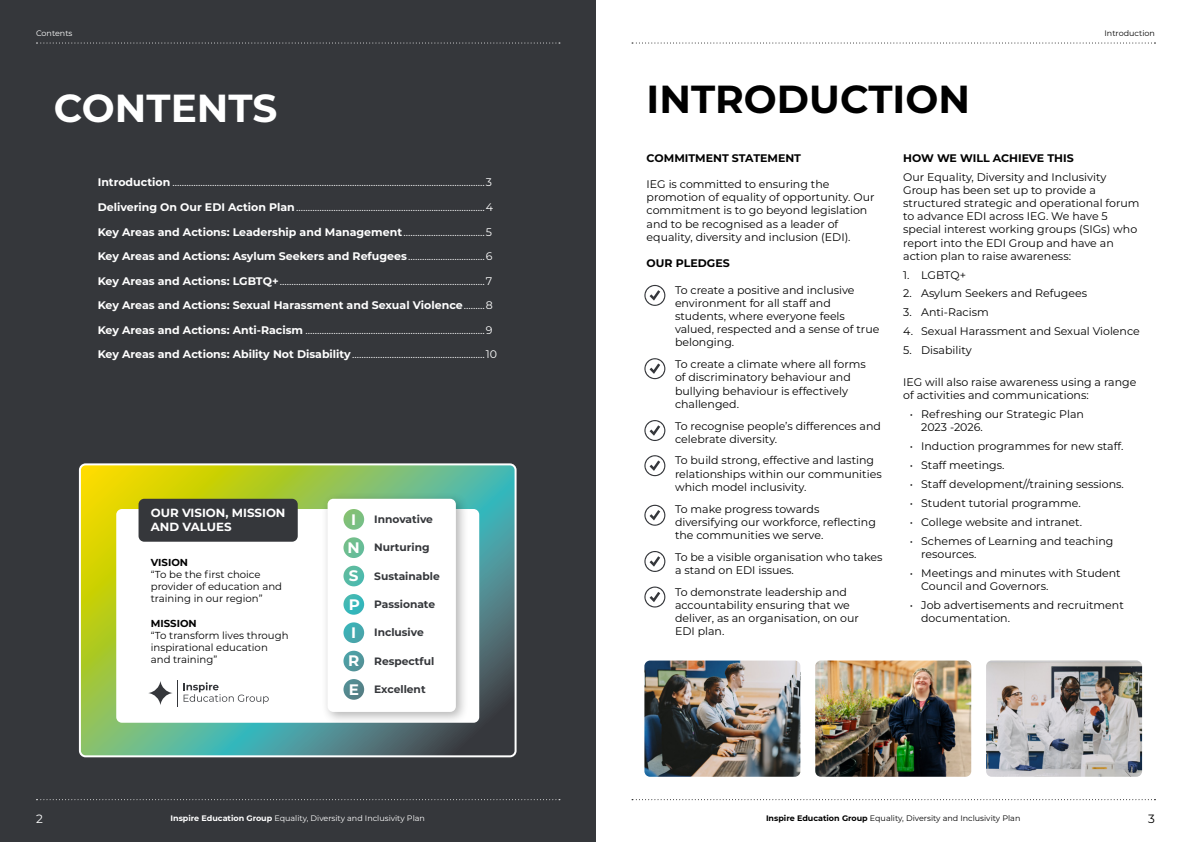
<style>
.page{position:relative;width:1191px;height:842px;background:#fff}
.page>*{position:absolute;margin:0;border:0;box-sizing:border-box;transform-origin:0 0}
.t1{font:700 39.1px "Montserrat";color:#000}
.t2{font:700 39.1px "Montserrat";color:#fff}
.t3{font:700 15.2px/28.3px "Montserrat";color:#fff;text-align:justify}
.t4{font:12px "Montserrat";color:#fff}
.t5{font:12px "Montserrat";color:#000}
.t6{font:700 11.8px/14.2px "Montserrat";color:#fff}
.t7{font:11px/13.2px "Montserrat";color:#000}
.t8{font:11px "Montserrat";color:#fff}
.t9{font:700 11px "Montserrat";color:#fff}
.t10{font:700 11px "Montserrat";color:#000}
.t11{font:700 10.7px "Montserrat";color:#35373b}
.t12{font:10.1px/12.2px "Montserrat";color:#000}
.t13{font:700 10.1px "Montserrat";color:#000}
.t14{font:8px "Montserrat";color:#000}
.t15{font:8px "Montserrat";color:#fff}
.s1{font-weight:700}
.s2{font-weight:400}
</style>
<div class="page">
<div style="left:0;top:0;width:595px;height:842px;background:#35373b"></div>
<svg style="left:80px;top:466px;width:435px;height:290px;background:#7fa959"></svg>
<div style="left:79px;top:463px;width:437px;height:294px;border:2px solid #fff;border-radius:6px"></div>
<div style="left:116px;top:509px;width:363px;height:214px;background:#fff;border-radius:6px"></div>
<div style="left:320px;top:492px;width:148px;height:233px;background:#000;opacity:.3"></div>
<div style="left:327px;top:499px;width:129px;height:213px;background:#fff;border-radius:6px"></div>
<svg style="left:183px;top:682px;width:86px;height:22px"></svg>
<svg style="left:148px;top:681px;width:25px;height:24px"></svg>
<div style="left:138px;top:499px;width:160px;height:43px;background:#35373b;border-radius:6px"></div>
<svg style="left:343px;top:537px;width:21px;height:21px"></svg>
<svg style="left:343px;top:566px;width:21px;height:20px"></svg>
<svg style="left:343px;top:594px;width:21px;height:21px"></svg>
<svg style="left:343px;top:622px;width:21px;height:21px"></svg>
<svg style="left:343px;top:509px;width:21px;height:21px"></svg>
<div style="left:343px;top:651px;width:21px;height:20px;background:#509aa0;border-radius:10px"></div>
<div style="left:343px;top:679px;width:21px;height:21px;background:#54878d;border-radius:10px"></div>
<img style="left:986px;top:660px;width:156px;height:117px">
<img style="left:644px;top:660px;width:156px;height:117px">
<img style="left:815px;top:660px;width:156px;height:117px">
<svg style="left:644px;top:285px;width:21px;height:21px"></svg>
<svg style="left:644px;top:358px;width:21px;height:21px"></svg>
<svg style="left:644px;top:420px;width:21px;height:21px"></svg>
<svg style="left:644px;top:455px;width:21px;height:21px"></svg>
<svg style="left:644px;top:505px;width:21px;height:21px"></svg>
<svg style="left:644px;top:551px;width:21px;height:21px"></svg>
<svg style="left:644px;top:586px;width:21px;height:21px"></svg>
<svg style="left:632px;top:799px;width:523px;height:1px"></svg>
<svg style="left:632px;top:43px;width:523px;height:1px"></svg>
<svg style="left:36px;top:799px;width:524px;height:1px"></svg>
<svg style="left:36px;top:43px;width:524px;height:1px"></svg>
<p class="t15" style="left:36px;top:28px;width:38px">Contents</p>
<h1 class="t2" style="left:54px;top:80px;width:225px">CONTENTS</h1>
<h1 class="t1" style="left:646px;top:71px;width:325px">INTRODUCTION</h1>
<p class="t14" style="left:1104px;top:28px;width:52px">Introduction</p>
<p class="t8" style="left:98px;top:175px;width:396px"><span class="s1">Introduction</span> ......................................................................................................................................3</p>
<p class="t8" style="left:98px;top:199px;width:397px"><span class="s1">Delivering On Our EDI Action Plan</span>.................................................................................4</p>
<p class="t9" style="left:98px;top:224px;width:396px">Key Areas and Actions: Leadership and Management<span class="s2">...................................5</span></p>
<p class="t9" style="left:98px;top:248px;width:396px">Key Areas and Actions: Asylum Seekers and Refugees<span class="s2">.................................6</span></p>
<p class="t8" style="left:98px;top:273px;width:396px"><span class="s1">Key Areas and Actions: LGBTQ+</span>........................................................................................7</p>
<p class="t9" style="left:98px;top:297px;width:397px">Key Areas and Actions: Sexual Harassment and Sexual Violence<span class="s2">.........8</span></p>
<p class="t8" style="left:98px;top:322px;width:396px"><span class="s1">Key Areas and Actions: Anti-Racism</span> .............................................................................9</p>
<p class="t8" style="left:98px;top:347px;width:401px"><span class="s1">Key Areas and Actions: Ability Not Disability</span>.........................................................10</p>
<p class="t6" style="left:151px;top:505px;width:136px">OUR VISION, MISSION<br>AND VALUES</p>
<p class="t11" style="left:374px;top:512px;width:60px">Innovative</p>
<p class="t11" style="left:374px;top:540px;width:57px">Nurturing</p>
<p class="t11" style="left:374px;top:568px;width:67px">Sustainable</p>
<p class="t11" style="left:374px;top:597px;width:62px">Passionate</p>
<p class="t11" style="left:374px;top:625px;width:51px">Inclusive</p>
<p class="t11" style="left:374px;top:653px;width:62px">Respectful</p>
<p class="t11" style="left:374px;top:682px;width:53px">Excellent</p>
<h2 class="t3" style="left:351px;top:504px;width:6px">I</h2>
<h2 class="t3" style="left:347px;top:533px;width:14px">N S P I</h2>
<p class="t13" style="left:151px;top:555px;width:39px">VISION</p>
<p class="t12" style="left:151px;top:568px;width:133px">“To be the first choice provider of education and training in our region”</p>
<p class="t13" style="left:151px;top:616px;width:47px">MISSION</p>
<p class="t12" style="left:151px;top:629px;width:139px">“To transform lives through inspirational education and training”</p>
<h2 class="t3" style="left:348px;top:646px;width:13px">R<br>E</h2>
<p class="t10" style="left:646px;top:150px;width:156px">COMMITMENT STATEMENT</p>
<p class="t7" style="left:646px;top:177px;width:229px">IEG is committed to ensuring the promotion of equality of opportunity. Our commitment is to go beyond legislation and to be recognised as a leader of equality, diversity and inclusion (EDI).</p>
<p class="t10" style="left:646px;top:255px;width:85px">OUR PLEDGES</p>
<p class="t7" style="left:675px;top:283px;width:206px">To create a positive and inclusive environment for all staff and students, where everyone feels valued, respected and a sense of true belonging.</p>
<p class="t7" style="left:675px;top:357px;width:192px">To create a climate where all forms of discriminatory behaviour and bullying behaviour is effectively challenged.</p>
<p class="t7" style="left:675px;top:419px;width:207px">To recognise people’s differences and celebrate diversity.</p>
<p class="t7" style="left:675px;top:453px;width:208px">To build strong, effective and lasting relationships within our communities which model inclusivity.</p>
<p class="t7" style="left:675px;top:502px;width:202px">To make progress towards diversifying our workforce, reflecting the communities we serve.</p>
<p class="t7" style="left:675px;top:550px;width:209px">To be a visible organisation who takes a stand on EDI issues.</p>
<p class="t7" style="left:675px;top:585px;width:185px">To demonstrate leadership and accountability ensuring that we deliver, as an organisation, on our<br>EDI plan.</p>
<p class="t10" style="left:903px;top:150px;width:172px">HOW WE WILL ACHIEVE THIS</p>
<p class="t7" style="left:903px;top:170px;width:238px">Our Equality, Diversity and Inclusivity Group has been set up to provide a structured strategic and operational forum to advance EDI across IEG. We have 5 special interest working groups (SIGs) who report into the EDI Group and have an action plan to raise awareness:</p>
<p class="t7" style="left:903px;top:268px;width:64px">1. LGBTQ+</p>
<p class="t7" style="left:903px;top:287px;width:185px">2. Asylum Seekers and Refugees</p>
<p class="t7" style="left:903px;top:305px;width:87px">3. Anti-Racism</p>
<p class="t7" style="left:903px;top:324px;width:238px">4. Sexual Harassment and Sexual Violence</p>
<p class="t7" style="left:903px;top:343px;width:70px">5. Disability</p>
<p class="t7" style="left:903px;top:375px;width:235px">IEG will also raise awareness using a range of activities and communications:</p>
<p class="t7" style="left:921px;top:407px;width:164px;text-indent:-11px">• Refreshing our Strategic Plan<br>2023 -2026.</p>
<p class="t7" style="left:910px;top:439px;width:215px">• Induction programmes for new staff.</p>
<p class="t7" style="left:910px;top:458px;width:96px">• Staff meetings.</p>
<p class="t7" style="left:910px;top:477px;width:216px">• Staff development//training sessions.</p>
<p class="t7" style="left:910px;top:496px;width:172px">• Student tutorial programme.</p>
<p class="t7" style="left:910px;top:515px;width:174px">• College website and intranet.</p>
<p class="t7" style="left:921px;top:534px;width:194px;text-indent:-11px">• Schemes of Learning and teaching resources.</p>
<p class="t7" style="left:921px;top:566px;width:201px;text-indent:-11px">• Meetings and minutes with Student<br>Council and Governors.</p>
<p class="t7" style="left:921px;top:598px;width:204px;text-indent:-11px">• Job advertisements and recruitment documentation.</p>
<p class="t4" style="left:36px;top:810px;width:8px">2</p>
<p class="t15" style="left:170px;top:812px;width:256px"><span class="s1">Inspire Education Group</span> Equality, Diversity and Inclusivity Plan</p>
<p class="t14" style="left:766px;top:812px;width:256px"><span class="s1">Inspire Education Group</span> Equality, Diversity and Inclusivity Plan</p>
<p class="t5" style="left:1148px;top:810px;width:8px">3</p>
</div>
